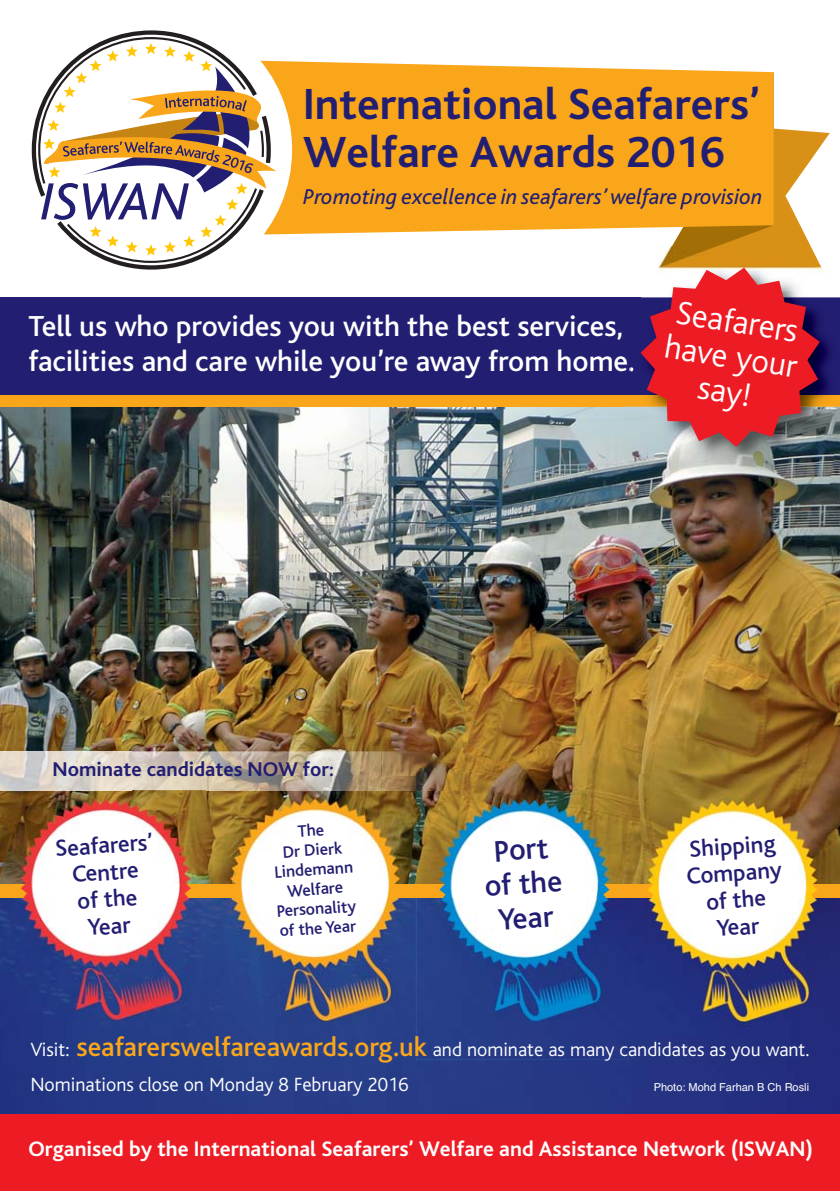
<style>
.page{position:relative;width:840px;height:1191px;background:#fff}
.page>*{position:absolute;margin:0;border:0;box-sizing:border-box;transform-origin:0 0}
.t1{font:700 45.6px/47.8px "Bliss";color:#221e72}
.t2{font:300 34.2px/35.4px "Bliss";color:#fff;text-align:center}
.t3{font:500 31.2px/34px "Bliss";color:#221e72;text-align:center}
.t4{font:500 30.2px/34.8px "Bliss";color:#fff}
.t5{font:500 24.2px/27px "Bliss";color:#221e72;text-align:center}
.t6{font:italic 22.4px "Bliss";color:#221e72}
.t7{font:700 22px "Bliss";color:#fff}
.t8{font:700 20.8px "Bliss";color:#221e72}
.t9{font:300 20px/35.4px "Bliss";color:#fff}
.t10{font:500 17.2px/19.6px "Bliss";color:#221e72;text-align:center}
.t11{font:11px "Helvetica";color:#fff}
.s1{font-weight:500;font-size:28px;color:#faa61a}
</style>
<div class="page">
<img style="left:0;top:406px;width:839px;height:478px">
<img style="left:0;top:897px;width:839px;height:217px">
<div style="left:0;top:298px;width:839px;height:103px;background:#221e72"></div>
<div style="left:0;top:1114px;width:839px;height:77px;background:#ed1c24"></div>
<svg style="left:276px;top:61px;width:490px;height:174px;background:#faab29"></svg>
<div style="left:11px;top:9px;width:281px;height:281px;background:#fff;border-radius:50%"></div>
<div style="left:0;top:395px;width:839px;height:11px;background:#faa61a"></div>
<img style="left:617px;top:406px;width:222px;height:80px">
<svg style="left:640px;top:72px;width:189px;height:375px"></svg>
<img style="left:416px;top:769px;width:212px;height:115px">
<img style="left:416px;top:897px;width:212px;height:162px">
<img style="left:416px;top:884px;width:207px;height:13px">
<img style="left:210px;top:790px;width:205px;height:107px">
<img style="left:206px;top:897px;width:209px;height:155px">
<img style="left:0;top:790px;width:206px;height:250px">
<img style="left:206px;top:790px;width:4px;height:94px">
<img style="left:206px;top:897px;width:4px;height:143px">
<svg style="left:206px;top:884px;width:4px;height:13px"></svg>
<img style="left:623px;top:775px;width:216px;height:109px">
<img style="left:628px;top:884px;width:211px;height:170px">
<img style="left:623px;top:897px;width:5px;height:157px">
<svg style="left:623px;top:884px;width:5px;height:13px"></svg>
<img style="left:131px;top:751px;width:250px;height:25px">
<img style="left:210px;top:776px;width:171px;height:14px">
<img style="left:131px;top:770px;width:79px;height:20px">
<img style="left:0;top:751px;width:131px;height:39px">
<img style="left:381px;top:751px;width:65px;height:39px">
<img style="left:416px;top:769px;width:30px;height:21px">
<svg style="left:31px;top:30px;width:245px;height:240px"></svg>
<h1 class="t1" style="left:303px;top:85px;width:458px">International Seafarers’<br>Welfare Awards 2016</h1>
<p class="t6" style="left:303px;top:188px;width:460px">Promoting excellence in seafarers’ welfare provision</p>
<h3 class="t4" style="left:28px;top:312px;width:607px">Tell us who provides you with the best services, facilities and care while you’re away from home.</h3>
<h2 class="t2" style="left:672px;top:296px;width:135px;rotate:9deg">Seafarers have your say!</h2>
<p class="t8" style="left:53px;top:761px;width:282px">Nominate candidates NOW for:</p>
<p class="t10" style="left:270px;top:825px;width:81px;rotate:-4deg">The<br>Dr Dierk<br>Lindemann<br>Welfare<br>Personality of the Year</p>
<p class="t5" style="left:55px;top:837px;width:99px;rotate:-4deg">Seafarers’<br>Centre<br>of the<br>Year</p>
<p class="t5" style="left:683px;top:838px;width:97px;rotate:-4deg">Shipping<br>Company of the<br>Year</p>
<h3 class="t3" style="left:481px;top:838px;width:79px;rotate:-4deg">Port of the<br>Year</h3>
<p class="t9" style="left:30px;top:1033px;width:780px">Visit: <span class="s1">seafarerswelfareawards.org.uk</span> and nominate as many candidates as you want.<br>Nominations close on Monday 8 February 2016</p>
<p class="t11" style="left:653px;top:1083px;width:157px">Photo: Mohd Farhan B Ch Rosli</p>
<p class="t7" style="left:28px;top:1140px;width:785px">Organised by the International Seafarers’ Welfare and Assistance Network (ISWAN)</p>
</div>
